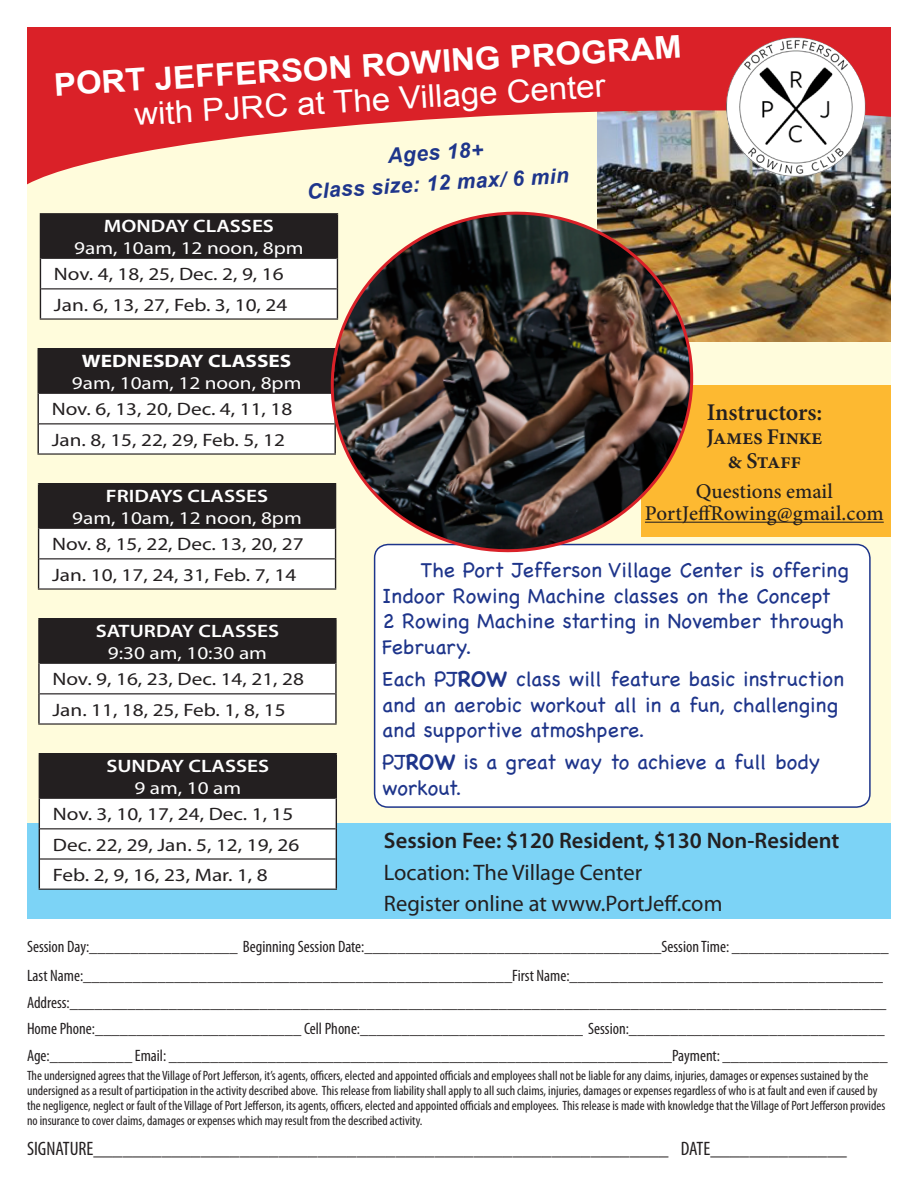
<style>
.page{position:relative;width:918px;height:1188px;background:#fff}
.page>*{position:absolute;margin:0;border:0;box-sizing:border-box;transform-origin:0 0}
.t1{font:700 31.35px "Arial";color:#fff;scale:1.05 1}
.t2{font:31.35px "Arial";color:#fff;scale:1.05 1}
.t3{font:600 24px "Minion Pro";color:#231f20}
.t4{font:22.5px "Myriad Pro";color:#231f20}
.t5{font:600 22.5px "Myriad Pro";color:#231f20}
.t6{font:600 22.5px "Minion Pro";letter-spacing:-.02em;color:#231f20}
.t7{font:21px/25.5px "Chalkboard";color:#1e358b}
.t8{font:500 21px "Minion Pro";color:#231f20}
.t9{font:italic 700 21px "Arial";color:#1e358b}
.t10{font:condensed 19.5px "Myriad Pro";color:#231f20}
.t11{font:18px "Myriad Pro";color:#231f20;scale:1.18 1}
.t12{font:18px "Myriad Pro";color:#fff;scale:1.18 1}
.t13{font:600 18px "Myriad Pro";color:#fff;scale:1.18 1}
.t14{font:700 18px "Myriad Pro";color:#fff;scale:1.18 1}
.t15{font:condensed 16.5px "Myriad Pro";color:#231f20}
.t16{font:condensed 13.5px/15px "Myriad Pro";color:#231f20}
.s1{font-weight:700}
</style>
<div class="page">
<div style="left:27px;top:41px;width:864px;height:783px;background:#fffcdc"></div>
<div style="left:343px;top:824px;width:548px;height:95px;background:#7cd3f6"></div>
<div style="left:375px;top:545px;width:495px;height:262px;background:#fff;border-radius:14px"></div>
<div style="left:374px;top:544px;width:497px;height:264px;border:2px solid #1e358b;border-radius:14px"></div>
<div style="left:642px;top:386px;width:249px;height:151px;background:#fdb931"></div>
<hr style="left:645px;top:522px;width:239px;height:1px;background:#231f20">
<img style="left:598px;top:184px;width:293px;height:158px">
<div style="left:40px;top:214px;width:297px;height:44px;background:#231f20"></div>
<div style="left:40px;top:258px;width:297px;height:31px;background:#fff"></div>
<div style="left:40px;top:289px;width:297px;height:30px;background:#fff"></div>
<hr style="left:40px;top:213px;width:298px;height:1px;background:#231f20">
<hr style="left:41px;top:258px;width:296px;height:1px;background:#231f20">
<hr style="left:41px;top:288px;width:296px;height:1px;background:#231f20">
<hr style="left:40px;top:318px;width:298px;height:2px;background:#231f20">
<hr style="left:40px;top:258px;width:1px;height:31px;background:#231f20">
<svg style="left:40px;top:289px;width:1px;height:29px"></svg>
<div style="left:38px;top:349px;width:297px;height:44px;background:#231f20"></div>
<div style="left:38px;top:393px;width:297px;height:31px;background:#fff"></div>
<div style="left:38px;top:424px;width:297px;height:30px;background:#fff"></div>
<hr style="left:38px;top:348px;width:298px;height:1px;background:#231f20">
<hr style="left:39px;top:393px;width:295px;height:1px;background:#231f20">
<hr style="left:39px;top:423px;width:295px;height:1px;background:#231f20">
<hr style="left:38px;top:453px;width:298px;height:2px;background:#231f20">
<hr style="left:37px;top:349px;width:2px;height:44px;background:#231f20">
<hr style="left:37px;top:393px;width:2px;height:31px;background:#231f20">
<hr style="left:37px;top:424px;width:2px;height:29px;background:#231f20">
<div style="left:39px;top:484px;width:297px;height:44px;background:#231f20"></div>
<div style="left:39px;top:528px;width:297px;height:31px;background:#fff"></div>
<div style="left:39px;top:559px;width:297px;height:30px;background:#fff"></div>
<hr style="left:38px;top:483px;width:298px;height:1px;background:#231f20">
<hr style="left:39px;top:528px;width:296px;height:1px;background:#231f20">
<hr style="left:39px;top:558px;width:296px;height:1px;background:#231f20">
<hr style="left:38px;top:588px;width:298px;height:2px;background:#231f20">
<hr style="left:38px;top:484px;width:1px;height:44px;background:#231f20">
<hr style="left:38px;top:528px;width:1px;height:31px;background:#231f20">
<svg style="left:38px;top:559px;width:1px;height:29px"></svg>
<svg style="left:335px;top:564px;width:1px;height:24px"></svg>
<div style="left:39px;top:619px;width:297px;height:44px;background:#231f20"></div>
<div style="left:39px;top:663px;width:297px;height:31px;background:#fff"></div>
<div style="left:39px;top:694px;width:297px;height:30px;background:#fff"></div>
<hr style="left:38px;top:618px;width:299px;height:1px;background:#231f20">
<hr style="left:40px;top:663px;width:295px;height:1px;background:#231f20">
<hr style="left:40px;top:693px;width:295px;height:1px;background:#231f20">
<hr style="left:38px;top:723px;width:299px;height:2px;background:#231f20">
<hr style="left:38px;top:619px;width:2px;height:44px;background:#231f20">
<hr style="left:335px;top:619px;width:2px;height:44px;background:#231f20">
<hr style="left:38px;top:663px;width:2px;height:31px;background:#231f20">
<hr style="left:335px;top:663px;width:2px;height:31px;background:#231f20">
<hr style="left:38px;top:694px;width:2px;height:29px;background:#231f20">
<hr style="left:335px;top:694px;width:2px;height:29px;background:#231f20">
<svg style="left:27px;top:27px;width:864px;height:157px;fill:#da2128"></svg>
<img style="left:726px;top:38px;width:140px;height:139px;border-radius:70px">
<img style="left:319px;top:199px;width:386px;height:365px">
<div style="left:27px;top:823px;width:335px;height:96px;background:#7cd3f6"></div>
<div style="left:39px;top:754px;width:297px;height:44px;background:#231f20"></div>
<div style="left:39px;top:798px;width:297px;height:31px;background:#fff"></div>
<div style="left:40px;top:829px;width:296px;height:60px;background:#fff"></div>
<hr style="left:39px;top:753px;width:298px;height:1px;background:#231f20">
<hr style="left:40px;top:798px;width:296px;height:1px;background:#231f20">
<hr style="left:40px;top:828px;width:296px;height:1px;background:#231f20">
<hr style="left:40px;top:858px;width:296px;height:2px;background:#231f20">
<hr style="left:39px;top:889px;width:298px;height:1px;background:#231f20">
<hr style="left:336px;top:754px;width:1px;height:44px;background:#231f20">
<hr style="left:39px;top:798px;width:1px;height:31px;background:#231f20">
<hr style="left:336px;top:798px;width:1px;height:31px;background:#231f20">
<hr style="left:39px;top:829px;width:1px;height:30px;background:#231f20">
<hr style="left:336px;top:829px;width:1px;height:30px;background:#231f20">
<hr style="left:39px;top:859px;width:1px;height:30px;background:#231f20">
<hr style="left:336px;top:859px;width:1px;height:30px;background:#231f20">
<p class="t1" style="left:53px;top:66px;width:600px;rotate:-4deg">PORT JEFFERSON ROWING PROGRAM</p>
<p class="t2" style="left:133px;top:96px;width:451px;rotate:-4deg">with PJRC at The Village Center</p>
<p class="t9" style="left:387px;top:142px;width:97px;rotate:-4deg">Ages 18+</p>
<p class="t9" style="left:306px;top:178px;width:264px;rotate:-4deg">Class size: 12 max/ 6 min</p>
<p class="t13" style="left:104px;top:214px;width:146px">MONDAY CLASSES</p>
<p class="t12" style="left:74px;top:236px;width:196px">9am, 10am, 12 noon, 8pm</p>
<p class="t11" style="left:54px;top:263px;width:196px">Nov. 4, 18, 25, Dec. 2, 9, 16</p>
<p class="t11" style="left:54px;top:294px;width:199px">Jan. 6, 13, 27, Feb. 3, 10, 24</p>
<p class="t14" style="left:82px;top:349px;width:179px">WEDNESDAY CLASSES</p>
<p class="t12" style="left:72px;top:371px;width:196px">9am, 10am, 12 noon, 8pm</p>
<p class="t11" style="left:52px;top:398px;width:205px">Nov. 6, 13, 20, Dec. 4, 11, 18</p>
<p class="t11" style="left:52px;top:429px;width:199px">Jan. 8, 15, 22, 29, Feb. 5, 12</p>
<p class="t13" style="left:106px;top:484px;width:139px">FRIDAYS CLASSES</p>
<p class="t12" style="left:72px;top:506px;width:196px">9am, 10am, 12 noon, 8pm</p>
<p class="t11" style="left:52px;top:533px;width:215px">Nov. 8, 15, 22, Dec. 13, 20, 27</p>
<p class="t11" style="left:52px;top:564px;width:209px">Jan. 10, 17, 24, 31, Feb. 7, 14</p>
<p class="t13" style="left:96px;top:619px;width:157px">SATURDAY CLASSES</p>
<p class="t12" style="left:108px;top:641px;width:136px">9:30 am, 10:30 am</p>
<p class="t11" style="left:52px;top:668px;width:215px">Nov. 9, 16, 23, Dec. 14, 21, 28</p>
<p class="t11" style="left:52px;top:699px;width:199px">Jan. 11, 18, 25, Feb. 1, 8, 15</p>
<p class="t13" style="left:106px;top:754px;width:139px">SUNDAY CLASSES</p>
<p class="t12" style="left:135px;top:776px;width:92px">9 am, 10 am</p>
<p class="t11" style="left:53px;top:803px;width:205px">Nov. 3, 10, 17, 24, Dec. 1, 15</p>
<p class="t11" style="left:53px;top:834px;width:210px">Dec. 22, 29, Jan. 5, 12, 19, 26</p>
<p class="t11" style="left:53px;top:864px;width:184px">Feb. 2, 9, 16, 23, Mar. 1, 8</p>
<p class="t3" style="left:707px;top:396px;width:117px">Instructors:</p>
<p class="t6" style="left:707px;top:422px;width:118px">James Finke</p>
<p class="t6" style="left:728px;top:446px;width:75px">&amp; Staff</p>
<p class="t8" style="left:696px;top:477px;width:139px">Questions email</p>
<p class="t8" style="left:645px;top:499px;width:240px">PortJeffRowing@gmail.com</p>
<p class="t7" style="left:382px;top:557px;width:468px;text-indent:38px">The Port Jefferson Village Center is offering Indoor Rowing Machine classes on the Concept<br>2 Rowing Machine starting in November through February.</p>
<p class="t7" style="left:382px;top:666px;width:463px">Each PJ<span class="s1">ROW</span> class will feature basic instruction and an aerobic workout all in a fun, challenging and supportive atmoshpere.</p>
<p class="t7" style="left:382px;top:749px;width:439px">PJ<span class="s1">ROW</span> is a great way to achieve a full body workout.</p>
<p class="t5" style="left:384px;top:826px;width:457px">Session Fee: $120 Resident, $130 Non-Resident</p>
<p class="t4" style="left:384px;top:858px;width:260px">Location: The Village Center</p>
<p class="t4" style="left:384px;top:890px;width:340px">Register online at www.PortJeff.com</p>
<p class="t15" style="left:27px;top:937px;width:863px">Session Day:__________________ Beginning Session Date:____________________________________Session Time: ___________________</p>
<p class="t15" style="left:27px;top:966px;width:858px">Last Name:____________________________________________________First Name:______________________________________</p>
<p class="t15" style="left:27px;top:992px;width:861px">Address:___________________________________________________________________________________________________</p>
<p class="t15" style="left:27px;top:1019px;width:859px">Home Phone:_________________________ Cell Phone:___________________________ Session:_______________________________</p>
<p class="t15" style="left:27px;top:1045px;width:862px">Age:__________ Email: _____________________________________________________________Payment: ____________________</p>
<p class="t16" style="left:27px;top:1068px;width:860px">The undersigned agrees that the Village of Port Jefferson, it’s agents, officers, elected and appointed officials and employees shall not be liable for any claims, injuries, damages or expenses sustained by the undersigned as a result of participation in the activity described above. This release from liability shall apply to all such claims, injuries, damages or expenses regardless of who is at fault and even if caused by the negligence, neglect or fault of the Village of Port Jefferson, its agents, officers, elected and appointed officials and employees. This release is made with knowledge that the Village of Port Jefferson provides no insurance to cover claims, damages or expenses which may result from the described activity.</p>
<p class="t10" style="left:27px;top:1137px;width:821px">SIGNATURE___________________________________________________________ DATE______________</p>
</div>
